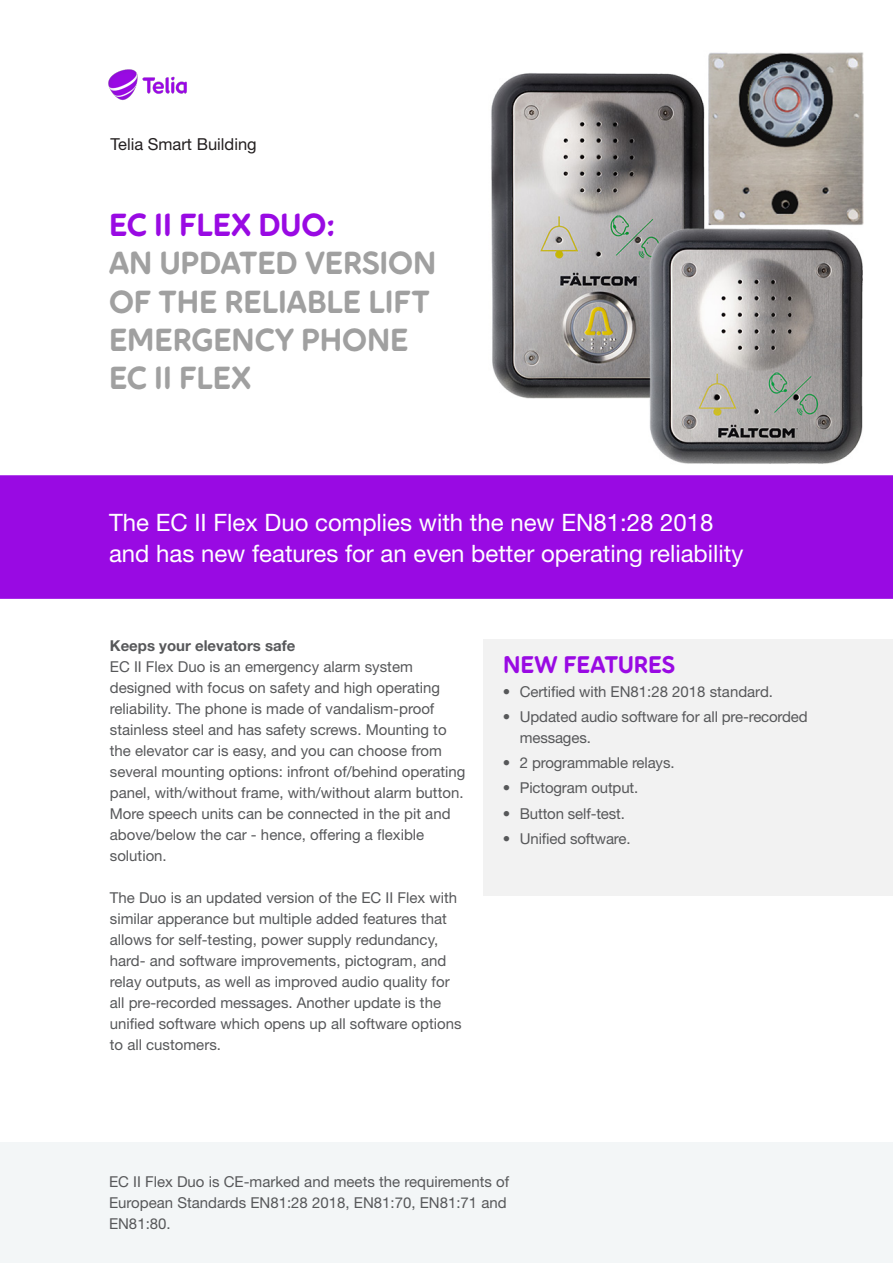
<style>
.page{position:relative;width:893px;height:1263px;background:#fff}
.page>*{position:absolute;margin:0;border:0;box-sizing:border-box;transform-origin:0 0}
.t1{font:31.95px/38.2px "Pebble CAPS";color:#a0a0a0}
.t2{font:24px "Helvetica Neue LT Pro";color:#fff}
.t3{font:24px "Pebble CAPS";color:#990ae3}
.t4{font:16.5px "Helvetica Neue LT Pro";color:#231f20}
.t5{font:15px/21px "Helvetica Neue LT Pro";color:#57585a}
.t6{font:700 15px "Helvetica Neue LT Pro";color:#57585a}
.s1{color:#990ae3}
</style>
<div class="page">
<div style="left:0;top:475px;width:893px;height:124px;background:#990ae3"></div>
<img style="left:491px;top:52px;width:373px;height:412px">
<div style="left:484px;top:640px;width:409px;height:256px;background:#f2f2f2"></div>
<div style="left:0;top:1142px;width:893px;height:121px;background:#f3f6f7"></div>
<img style="left:108px;top:69px;width:79px;height:32px">
<p class="t4" style="left:111px;top:134px;width:148px">Telia Smart Building</p>
<p class="t1" style="left:109px;top:206px;width:329px"><span class="s1">EC II FLEX DUO:<br></span>AN UPDATED VERSION<br>OF THE RELIABLE LIFT<br>EMERGENCY PHONE</p>
<p class="t1" style="left:109px;top:359px;width:144px">EC II FLEX</p>
<p class="t2" style="left:109px;top:507px;width:606px">The EC II Flex Duo complies with the new EN81:28 2018</p>
<p class="t2" style="left:109px;top:539px;width:636px">and has new features for an even better operating reliability</p>
<p class="t6" style="left:110px;top:636px;width:187px">Keeps your elevators safe</p>
<p class="t5" style="left:110px;top:656px;width:357px">EC II Flex Duo is an emergency alarm system designed with focus on safety and high operating reliability. The phone is made of vandalism-proof stainless steel and has safety screws. Mounting to the elevator car is easy, and you can choose from several mounting options: infront of/behind operating panel, with/without frame, with/without alarm button.<br>More speech units can be connected in the pit and above/below the car - hence, offering a flexible solution.</p>
<p class="t5" style="left:110px;top:887px;width:353px">The Duo is an updated version of the EC II Flex with similar apperance but multiple added features that allows for self-testing, power supply redundancy, hard- and software improvements, pictogram, and relay outputs, as well as improved audio quality for all pre-recorded messages. Another update is the unified software which opens up all software options to all customers.</p>
<p class="t3" style="left:503px;top:650px;width:173px">NEW FEATURES</p>
<p class="t5" style="left:503px;top:680px;width:272px">• Certified with EN81:28 2018 standard.</p>
<p class="t5" style="left:520px;top:706px;width:289px;text-indent:-17px">• Updated audio software for all pre-recorded messages.</p>
<p class="t5" style="left:503px;top:752px;width:173px">• 2 programmable relays.</p>
<p class="t5" style="left:503px;top:777px;width:137px">• Pictogram output.</p>
<p class="t5" style="left:503px;top:802px;width:124px">• Button self-test.</p>
<p class="t5" style="left:503px;top:828px;width:129px">• Unified software.</p>
<p class="t5" style="left:109px;top:1170px;width:402px">EC II Flex Duo is CE-marked and meets the requirements of<br>European Standards EN81:28 2018, EN81:70, EN81:71 and<br>EN81:80.</p>
</div>
